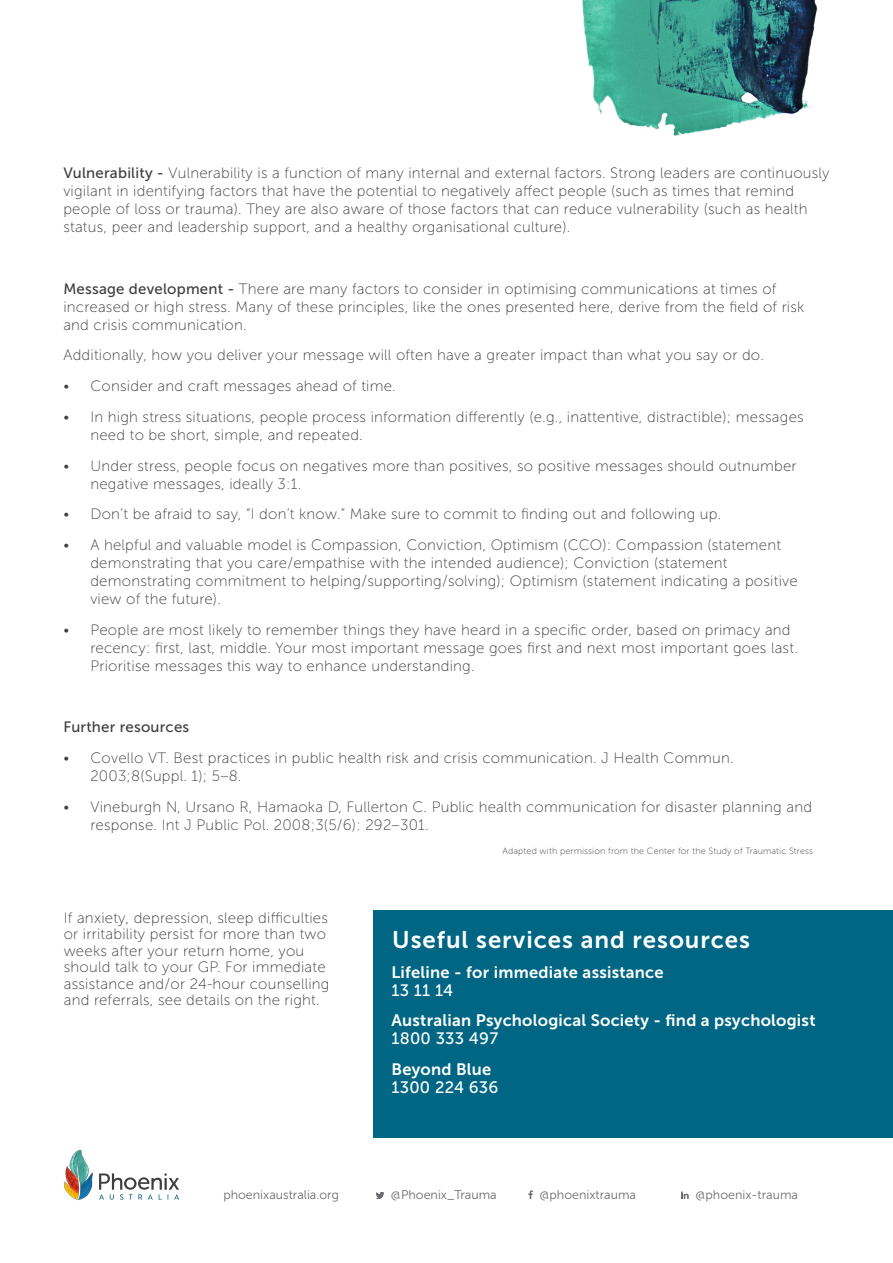
<style>
.page{position:relative;width:893px;height:1263px;background:#fff}
.page>*{position:absolute;margin:0;border:0;box-sizing:border-box;transform-origin:0 0}
.t1{font:24px "Museo Sans 700";letter-spacing:.04em;color:#fff}
.t2{font:16.5px/18px "Museo Sans 700";letter-spacing:.015em;color:#fff}
.Body_copy{font:15px/18px "Museo Sans 100";letter-spacing:.015em;color:#3e3e3f}
.Body_copy-2{font:15px "Museo Sans 500";letter-spacing:.015em;color:#3e3e3f}
.t3{font:12.45px "Museo Sans 300";color:#6c6d70}
.Body_copy-3{font:9px "Museo Sans 100";letter-spacing:.015em;color:#3e3e3f}
.s1{font-family:"Museo Sans 500"}
</style>
<div class="page">
<img style="left:582px;top:0;width:236px;height:136px">
<svg style="left:376px;top:1192px;width:8px;height:7px"></svg>
<svg style="left:528px;top:1190px;width:5px;height:9px"></svg>
<svg style="left:681px;top:1191px;width:8px;height:8px"></svg>
<img style="left:64px;top:1150px;width:29px;height:50px">
<svg style="left:99px;top:1173px;width:80px;height:27px"></svg>
<div style="left:374px;top:910px;width:519px;height:227px;background:#006684"></div>
<p class="Body_copy" style="left:63px;top:164px;width:768px"><span class="s1">Vulnerability -</span> Vulnerability is a function of many internal and external factors. Strong leaders are continuously vigilant in identifying factors that have the potential to negatively affect people (such as times that remind people of loss or trauma). They are also aware of those factors that can reduce vulnerability (such as health status, peer and leadership support, and a healthy organisational culture).</p>
<p class="Body_copy" style="left:63px;top:280px;width:742px"><span class="s1">Message development -</span> There are many factors to consider in optimising communications at times of increased or high stress. Many of these principles, like the ones presented here, derive from the field of risk and crisis communication.</p>
<p class="Body_copy" style="left:63px;top:346px;width:702px">Additionally, how you deliver your message will often have a greater impact than what you say or do.</p>
<p class="Body_copy" style="left:63px;top:377px;width:334px">• Consider and craft messages ahead of time.</p>
<p class="Body_copy" style="left:90px;top:408px;width:715px;text-indent:-27px">• In high stress situations, people process information differently (e.g., inattentive, distractible); messages need to be short, simple, and repeated.</p>
<p class="Body_copy" style="left:90px;top:457px;width:708px;text-indent:-27px">• Under stress, people focus on negatives more than positives, so positive messages should outnumber negative messages, ideally 3:1.</p>
<p class="Body_copy" style="left:63px;top:505px;width:659px">• Don’t be afraid to say, “I don’t know.” Make sure to commit to finding out and following up.</p>
<p class="Body_copy" style="left:90px;top:536px;width:709px;text-indent:-27px">• A helpful and valuable model is Compassion, Conviction, Optimism (CCO): Compassion (statement demonstrating that you care/empathise with the intended audience); Conviction (statement demonstrating commitment to helping/supporting/solving); Optimism (statement indicating a positive view of the future).</p>
<p class="Body_copy" style="left:90px;top:621px;width:709px;text-indent:-27px">• People are most likely to remember things they have heard in a specific order, based on primacy and recency: first, last, middle. Your most important message goes first and next most important goes last.<br>Prioritise messages this way to enhance understanding.</p>
<p class="Body_copy-2" style="left:63px;top:719px;width:127px">Further resources</p>
<p class="Body_copy" style="left:90px;top:749px;width:645px;text-indent:-27px">• Covello VT. Best practices in public health risk and crisis communication. J Health Commun.<br>2003;8(Suppl. 1); 5–8.</p>
<p class="Body_copy" style="left:90px;top:798px;width:723px;text-indent:-27px">• Vineburgh N, Ursano R, Hamaoka D, Fullerton C. Public health communication for disaster planning and response. Int J Public Pol. 2008;3(5/6): 292–301.</p>
<p class="Body_copy-3" style="left:503px;top:846px;width:312px">Adapted with permission from the Center for the Study of Traumatic Stress</p>
<p class="Body_copy" style="left:64px;top:909px;width:267px;line-height:16.5px">If anxiety, depression, sleep difficulties or irritability persist for more than two weeks after your return home, you should talk to your GP. For immediate assistance and/or 24-hour counselling and referrals, see details on the right.</p>
<p class="t1" style="left:392px;top:926px;width:359px">Useful services and resources</p>
<p class="t2" style="left:391px;top:963px;width:274px">Lifeline - for immediate assistance<br><span class="s1">13 11 14</span></p>
<p class="t2" style="left:391px;top:1012px;width:426px">Australian Psychological Society - find a psychologist<br><span class="s1">1800 333 497</span></p>
<p class="t2" style="left:391px;top:1060px;width:108px">Beyond Blue<br><span class="s1">1300 224 636</span></p>
<p class="t3" style="left:223px;top:1188px;width:117px">phoenixaustralia.org</p>
<p class="t3" style="left:391px;top:1188px;width:107px">@Phoenix_Trauma</p>
<p class="t3" style="left:539px;top:1188px;width:98px">@phoenixtrauma</p>
<p class="t3" style="left:695px;top:1188px;width:104px">@phoenix-trauma</p>
</div>
